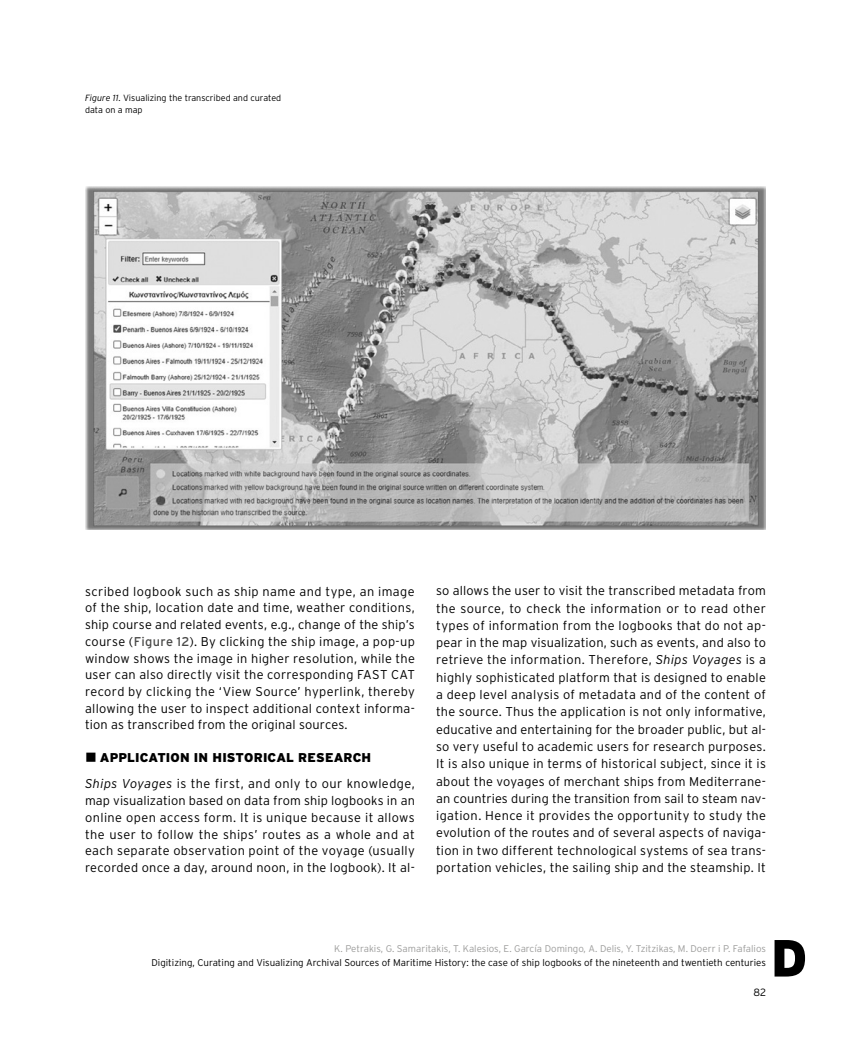
<style>
.page{position:relative;width:851px;height:1063px;background:#fff}
.page>*{position:absolute;margin:0;border:0;box-sizing:border-box;transform-origin:0 0}
.t1{font:900 52.2px "Interstate";color:#000}
._03_Texto_1{font:300 12.75px/17.2px "Interstate";letter-spacing:.02em;color:#000;text-align:justify}
._03_Texto_2{font:300 12.75px/16.8px "Interstate";letter-spacing:.01em;color:#000;text-align:justify}
.t2{font:900 12.75px "Interstate";letter-spacing:.01em;color:#000}
.t3{font:300 10.5px "Interstate";color:#000}
.t4{font:300 9.75px "Interstate";color:#000}
.t5{font:300 9.75px "Interstate";color:#9d9d9c}
._04_Pie{font:300 9px/12px "Interstate";color:#000}
.s1{font-style:italic}
.s2{font-weight:400;color:#4a4a49}
</style>
<div class="page">
<img style="left:85px;top:186px;width:680px;height:344px">
<p class="_04_Pie" style="left:85px;top:91px;width:198px"><span class="s1">Figure 11</span>. Visualizing the transcribed and curated data on a map</p>
<p class="_03_Texto_2" style="left:85px;top:583px;width:331px">scribed logbook such as ship name and type, an image of the ship, location date and time, weather conditions, ship course and related events, e.g., change of the ship’s course (<span class="s2">Figure 12</span>). By clicking the ship image, a pop-up window shows the image in higher resolution, while the user can also directly visit the corresponding FAST CAT record by clicking the ‘View Source’ hyperlink, thereby allowing the user to inspect additional context informa&shy;tion as transcribed from the original sources.</p>
<p class="t2" style="left:100px;top:750px;width:273px">APPLICATION IN HISTORICAL RESEARCH</p>
<p class="_03_Texto_1" style="left:85px;top:775px;width:331px;line-height:16.8px"><span class="s1">Ships Voyages</span> is the first, and only to our knowledge, map visualization based on data from ship logbooks in an online open access form. It is unique because it allows the user to follow the ships’ routes as a whole and at each separate observation point of the voyage (usually recorded once a day, around noon, in the logbook). It al-</p>
<p class="_03_Texto_1" style="left:436px;top:582px;width:331px">so allows the user to visit the transcribed metadata from the source, to check the information or to read other types of information from the logbooks that do not ap&shy;pear in the map visualization, such as events, and also to retrieve the information. Therefore, <span class="s1">Ships Voyages</span> is a highly sophisticated platform that is designed to enable a deep level analysis of metadata and of the content of the source. Thus the application is not only informative, educative and entertaining for the broader public, but al&shy;so very useful to academic users for research purposes.<br>It is also unique in terms of historical subject, since it is about the voyages of merchant ships from Mediterrane&shy;an countries during the transition from sail to steam nav&shy;igation. Hence it provides the opportunity to study the evolution of the routes and of several aspects of naviga&shy;tion in two different technological systems of sea trans&shy;portation vehicles, the sailing ship and the steamship. It</p>
<p class="t5" style="left:334px;top:943px;width:433px">K. Petrakis, G. Samaritakis, T. Kalesios, E. García Domingo, A. Delis, Y. Tzitzikas, M. Doerr i P. Fafalios</p>
<p class="t4" style="left:151px;top:957px;width:616px">Digitizing, Curating and Visualizing Archival Sources of Maritime History: the case of ship logbooks of the nineteenth and twentieth centuries</p>
<p class="t3" style="left:753px;top:986px;width:14px">82</p>
<h1 class="t1" style="left:770px;top:928px;width:38px">D</h1>
</div>
